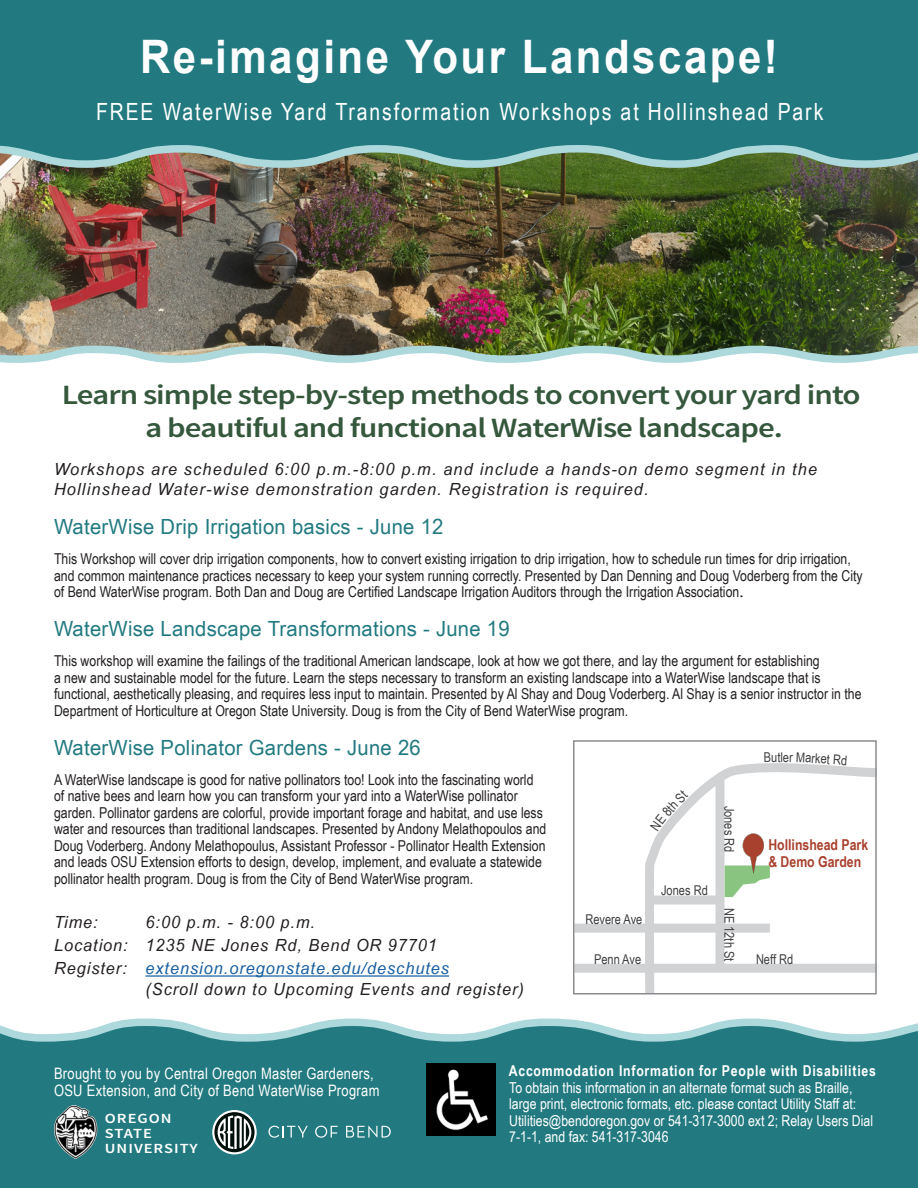
<style>
.page{position:relative;width:918px;height:1188px;background:#fff}
.page>*{position:absolute;margin:0;border:0;box-sizing:border-box;transform-origin:0 0}
.Banner_Title_h1_norm{font:700 46.2px "Arial";letter-spacing:.06em;color:#fff;scale:.91 1}
.H2_sub{font:600 27.9px/33px "Source Sans Pro";letter-spacing:-.03em;color:#35573c;text-align:center;scale:1.18 1}
.Banner_Subtitle_h1_s{font:23.7px "Arial Narrow";letter-spacing:.08em;color:#fff}
.H2_B{font:20.85px "Arial Narrow";letter-spacing:.01em;color:#227a80;scale:1.18 1}
.H3_Italics_Text_tagg{font:italic 16.8px/20.2px "Arial Narrow";letter-spacing:.055em;color:#231f20;scale:1.18 1}
.text_black{font:15.75px/16.5px "Arial Narrow";letter-spacing:.02em;color:#fff}
.text_black-2{font:15px/16.5px "Arial Narrow";color:#231f20}
.text_black-3{font:15px/16.5px "Arial Narrow";color:#fff}
.text_black-4{font:700 15px/16.5px "Arial Narrow";color:#a8412e}
.H3_Label_centered_ru{font:600 13.95px/15px "Source Sans Pro";letter-spacing:.06em;color:#fff;scale:1.18 1}
.Street_Name{font:13.5px "Arial Narrow";color:#3e3e3f}
.s1{font-family:"Minion Pro";font-size:16.05px}
.s2{color:#175d9e}
.s3{font-weight:700}
</style>
<div class="page">
<img style="left:0;top:178px;width:918px;height:185px">
<svg style="left:0;top:0;width:918px;height:178px;background:#2e7c7d"></svg>
<svg style="left:0;top:1018px;width:918px;height:170px;background:#35858b"></svg>
<img style="left:427px;top:1064px;width:69px;height:71px">
<svg style="left:212px;top:1110px;width:45px;height:44px"></svg>
<svg style="left:214px;top:1112px;width:41px;height:40px"></svg>
<svg style="left:218px;top:1115px;width:33px;height:34px"></svg>
<svg style="left:268px;top:1126px;width:40px;height:12px"></svg>
<svg style="left:315px;top:1126px;width:23px;height:12px"></svg>
<svg style="left:346px;top:1126px;width:45px;height:12px"></svg>
<hr style="left:146px;top:975px;width:303px;height:2px;background:#175d9e">
<img style="left:54px;top:1106px;width:45px;height:52px">
<svg style="left:641px;top:763px;width:236px;height:232px"></svg>
<div style="left:574px;top:964px;width:303px;height:9px;background:#d1d2d4"></div>
<div style="left:716px;top:779px;width:8px;height:189px;background:#d1d2d4"></div>
<div style="left:650px;top:896px;width:68px;height:8px;background:#d1d2d4"></div>
<div style="left:574px;top:924px;width:196px;height:9px;background:#d1d2d4"></div>
<svg style="left:725px;top:833px;width:45px;height:64px"></svg>
<div style="left:573px;top:740px;width:304px;height:254px;border:2px solid #8a8c8f"></div>
<svg style="left:650px;top:789px;width:38px;height:42px"></svg>
<h1 class="Banner_Title_h1_norm" style="left:140px;top:24px;width:703px">Re-imagine Your Landscape!</h1>
<h1 class="Banner_Subtitle_h1_s" style="left:96px;top:94px;width:729px">FREE WaterWise Yard Transformation Workshops at Hollinshead Park</h1>
<h2 class="H2_sub" style="left:62px;top:379px;width:679px">Learn simple step-by-step methods to convert your yard into a beautiful and functional WaterWise landscape.</h2>
<p class="H3_Italics_Text_tagg" style="left:54px;top:458px;width:648px">Workshops are scheduled 6:00 p.m.-8:00 p.m. and include a hands-on demo segment in the<br>Hollinshead Water-wise demonstration garden. Registration is required.</p>
<h2 class="H2_B" style="left:54px;top:511px;width:332px">WaterWise Drip Irrigation basics - June 12</h2>
<p class="text_black-2" style="left:54px;top:550px;width:810px">This Workshop will cover drip irrigation components, how to convert existing irrigation to drip irrigation, how to schedule run times for drip irrigation, and common maintenance practices necessary to keep your system running correctly. Presented by Dan Denning and Doug Voderberg from the City of Bend WaterWise program. Both Dan and Doug are Certified Landscape Irrigation Auditors through the Irrigation Association<span class="s1">.</span></p>
<h2 class="H2_B" style="left:54px;top:613px;width:388px">WaterWise Landscape Transformations - June 19</h2>
<p class="text_black-2" style="left:54px;top:652px;width:809px">This workshop will examine the failings of the traditional American landscape, look at how we got there, and lay the argument for establishing<br>a new and sustainable model for the future. Learn the steps necessary to transform an existing landscape into a WaterWise landscape that is functional, aesthetically pleasing, and requires less input to maintain. Presented by Al Shay and Doug Voderberg. Al Shay is a senior instructor in the Department of Horticulture at Oregon State University. Doug is from the City of Bend WaterWise program.</p>
<h2 class="H2_B" style="left:54px;top:732px;width:312px">WaterWise Polinator Gardens - June 26</h2>
<p class="text_black-2" style="left:54px;top:770px;width:494px">A WaterWise landscape is good for native pollinators too! Look into the fascinating world of native bees and learn how you can transform your yard into a WaterWise pollinator garden. Pollinator gardens are colorful, provide important forage and habitat, and use less water and resources than traditional landscapes. Presented by Andony Melathopoulos and Doug Voderberg. Andony Melathopoulus, Assistant Professor - Pollinator Health Extension and leads OSU Extension efforts to design, develop, implement, and evaluate a statewide pollinator health program. Doug is from the City of Bend WaterWise program.</p>
<h3 class="H3_Italics_Text_tagg" style="left:54px;top:911px;width:39px">Time:</h3>
<h3 class="H3_Italics_Text_tagg" style="left:145px;top:911px;width:145px">6:00 p.m. - 8:00 p.m.</h3>
<h3 class="H3_Italics_Text_tagg" style="left:54px;top:935px;width:326px">Location: 1235 NE Jones Rd, Bend OR 97701</h3>
<h3 class="H3_Italics_Text_tagg" style="left:145px;top:958px;width:322px;text-indent:-91px">Register: <span class="s2">extension.oregonstate.edu/deschutes<br></span>(Scroll down to Upcoming Events and register)</h3>
<p class="Street_Name" style="left:771px;top:747px;width:8px">u</p>
<p class="Street_Name" style="left:821px;top:749px;width:28px;rotate:4deg">et Rd</p>
<p class="Street_Name" style="left:739px;top:806px;width:48px;rotate:90deg">Jones Rd</p>
<p class="text_black-4" style="left:768px;top:836px;width:101px">Hollinshead Park &amp; Demo Garden</p>
<p class="Street_Name" style="left:661px;top:881px;width:48px">Jones Rd</p>
<p class="Street_Name" style="left:739px;top:908px;width:55px;rotate:90deg">NE 12th St</p>
<p class="Street_Name" style="left:585px;top:909px;width:59px">Revere Ave</p>
<p class="Street_Name" style="left:594px;top:950px;width:49px">Penn Ave</p>
<p class="Street_Name" style="left:756px;top:950px;width:39px">Neff Rd</p>
<p class="text_black" style="left:54px;top:1065px;width:327px">Brought to you by Central Oregon Master Gardeners,<br>OSU Extension, and City of Bend WaterWise Program</p>
<h3 class="H3_Label_centered_ru" style="left:105px;top:1111px;width:80px">OREGON<br>STATE<br>UNIVERSITY</h3>
<p class="text_black-3" style="left:509px;top:1062px;width:369px"><span class="s3">Accommodation Information for People with Disabilities </span>To obtain this information in an alternate format such as Braille, large print, electronic formats, etc. please contact Utility Staff at:<br>Utilities@bendoregon.gov or 541-317-3000 ext 2; Relay Users Dial 7-1-1, and fax: 541-317-3046</p>
</div>
